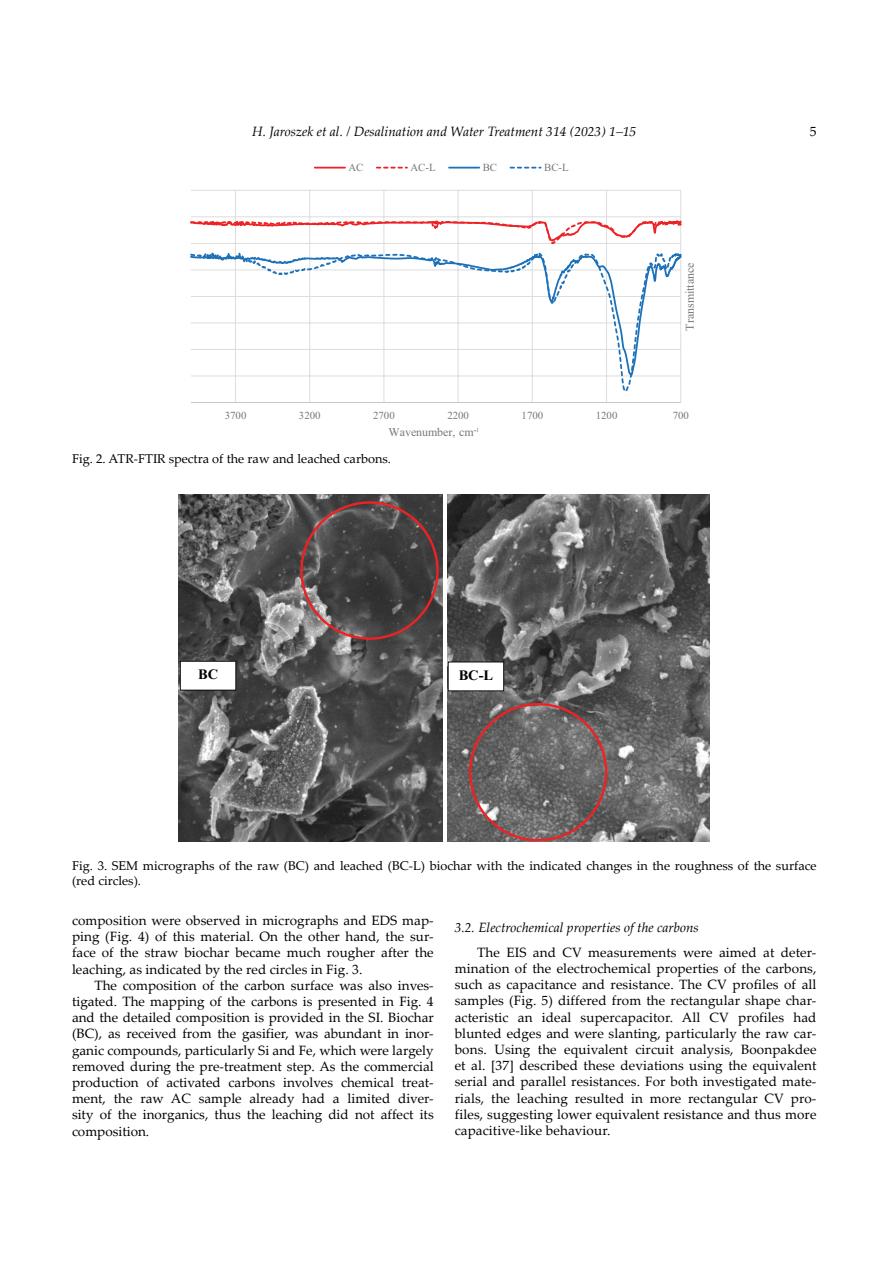
<style>
.page{position:relative;width:893px;height:1263px;background:#fff}
.page>*{position:absolute;margin:0;border:0;box-sizing:border-box;transform-origin:0 0}
.t1{font:700 14.4px "Times New Roman";color:#010101}
.t2{font:13.5px/16.2px "Palatino Linotype";letter-spacing:.005em;color:#000;text-align:justify}
.t3{font:italic 13.5px "Palatino Linotype";color:#000}
.t4{font:12.75px/15px "Palatino Linotype";color:#000}
.t5{font:12px "Times New Roman";color:#77787b}
.t6{font:10.8px "Times New Roman";letter-spacing:.005em;color:#77787b}
</style>
<div class="page">
<hr style="left:191px;top:216px;width:490px;height:1px;background:#dcddde">
<hr style="left:191px;top:190px;width:490px;height:1px;background:#dcddde">
<hr style="left:680px;top:190px;width:1px;height:212px;background:#dcddde">
<hr style="left:606px;top:190px;width:1px;height:212px;background:#dcddde">
<hr style="left:532px;top:190px;width:1px;height:212px;background:#dcddde">
<hr style="left:458px;top:190px;width:1px;height:212px;background:#dcddde">
<hr style="left:383px;top:190px;width:1px;height:212px;background:#dcddde">
<hr style="left:309px;top:190px;width:1px;height:212px;background:#dcddde">
<hr style="left:235px;top:190px;width:1px;height:212px;background:#dcddde">
<hr style="left:191px;top:402px;width:490px;height:1px;background:#c6c8ca">
<svg style="left:191px;top:219px;width:491px;height:26px"></svg>
<svg style="left:191px;top:252px;width:491px;height:141px"></svg>
<hr style="left:315px;top:167px;width:30px;height:2px;background:#ed2224">
<svg style="left:377px;top:167px;width:30px;height:2px"></svg>
<hr style="left:449px;top:167px;width:30px;height:2px;background:#1c71b9">
<svg style="left:510px;top:167px;width:31px;height:2px"></svg>
<img style="left:179px;top:494px;width:264px;height:348px">
<img style="left:447px;top:494px;width:263px;height:347px">
<svg style="left:469px;top:703px;width:138px;height:138px;background:#706666"></svg>
<svg style="left:300px;top:501px;width:139px;height:139px;background:#534848"></svg>
<svg style="left:448px;top:661px;width:56px;height:30px"></svg>
<svg style="left:180px;top:661px;width:56px;height:29px"></svg>
<p class="t3" style="left:252px;top:122px;width:385px">H. Jaroszek et al. / Desalination and Water Treatment 314 (2023) 1–15</p>
<p class="t2" style="left:810px;top:123px;width:8px">5</p>
<p class="t6" style="left:348px;top:163px;width:16px">AC</p>
<p class="t6" style="left:410px;top:163px;width:27px">AC-L</p>
<p class="t6" style="left:483px;top:163px;width:16px">BC</p>
<p class="t6" style="left:544px;top:163px;width:26px">BC-L</p>
<p class="t5" style="left:685px;top:331px;width:70px;rotate:-90deg">Transmittance</p>
<p class="t6" style="left:225px;top:411px;width:23px">3700</p>
<p class="t6" style="left:299px;top:411px;width:23px">3200</p>
<p class="t6" style="left:373px;top:411px;width:23px">2700</p>
<p class="t6" style="left:447px;top:411px;width:23px">2200</p>
<p class="t6" style="left:522px;top:411px;width:23px">1700</p>
<p class="t6" style="left:596px;top:411px;width:23px">1200</p>
<p class="t6" style="left:673px;top:411px;width:18px">700</p>
<p class="t5" style="left:388px;top:427px;width:92px">Wavenumber, cm<sup>-</sup><sup>1</sup></p>
<p class="t4" style="left:72px;top:451px;width:321px">Fig. 2. ATR-FTIR spectra of the raw and leached carbons.</p>
<p class="t1" style="left:198px;top:664px;width:22px">BC</p>
<p class="t1" style="left:459px;top:665px;width:36px">BC-L</p>
<p class="t4" style="left:72px;top:858px;width:746px">Fig. 3. SEM micrographs of the raw (BC) and leached (BC-L) biochar with the indicated changes in the roughness of the surface (red circles).</p>
<p class="t2" style="left:72px;top:912px;width:363px">composition were observed in micrographs and EDS map&shy;ping (Fig. 4) of this material. On the other hand, the sur&shy;face of the straw biochar became much rougher after the leaching, as indicated by the red circles in Fig. 3.</p>
<p class="t2" style="left:72px;top:976px;width:363px;text-indent:23px">The composition of the carbon surface was also inves&shy;tigated. The mapping of the carbons is presented in Fig. 4 and the detailed composition is provided in the SI. Biochar (BC), as received from the gasifier, was abundant in inor&shy;ganic compounds, particularly Si and Fe, which were largely removed during the pre-treatment step. As the commercial production of activated carbons involves chemical treat&shy;ment, the raw AC sample already had a limited diver&shy;sity of the inorganics, thus the leaching did not affect its composition.</p>
<p class="t3" style="left:455px;top:917px;width:246px">3.2. Electrochemical properties of the carbons</p>
<p class="t2" style="left:455px;top:944px;width:363px;text-indent:23px">The EIS and CV measurements were aimed at deter&shy;mination of the electrochemical properties of the carbons, such as capacitance and resistance. The CV profiles of all samples (Fig. 5) differed from the rectangular shape char&shy;acteristic an ideal supercapacitor. All CV profiles had blunted edges and were slanting, particularly the raw car&shy;bons. Using the equivalent circuit analysis, Boonpakdee et al. [37] described these deviations using the equivalent serial and parallel resistances. For both investigated mate&shy;rials, the leaching resulted in more rectangular CV pro&shy;files, suggesting lower equivalent resistance and thus more capacitive-like behaviour.</p>
</div>
